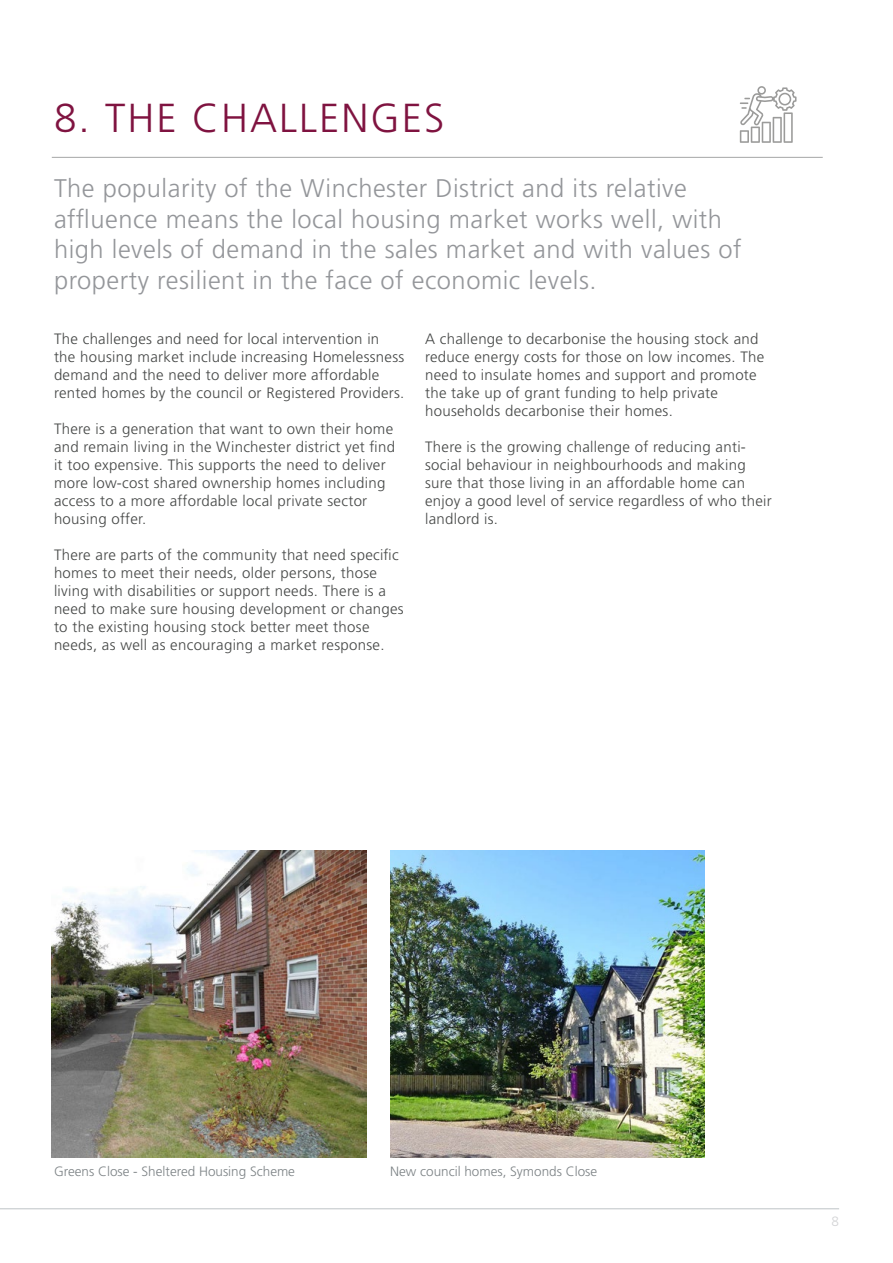
<style>
.page{position:relative;width:893px;height:1263px;background:#fff}
.page>*{position:absolute;margin:0;border:0;box-sizing:border-box;transform-origin:0 0}
.t1{font:300 40.5px "Frutiger LT Pro";letter-spacing:.05em;color:#7f1340}
.t2{font:300 25.5px/30.6px "Frutiger LT Pro";letter-spacing:.02em;color:#94969a}
.t3{font:300 15px/18px "Frutiger LT Pro";letter-spacing:.02em;color:#464847}
.t4{font:300 13.5px "Frutiger LT Pro";color:#7d8386}
.t5{font:300 13.5px "Frutiger LT Pro";color:#d2d3d5}
</style>
<div class="page">
<hr style="left:0;top:1208px;width:839px;height:1px;background:#bec3c6">
<img style="left:52px;top:851px;width:315px;height:306px">
<hr style="left:52px;top:157px;width:771px;height:1px;background:#464847">
<svg style="left:740px;top:86px;width:56px;height:57px"></svg>
<img style="left:391px;top:851px;width:314px;height:307px">
<h1 class="t1" style="left:54px;top:95px;width:392px">8. THE CHALLENGES</h1>
<h2 class="t2" style="left:54px;top:173px;width:689px">The popularity of the Winchester District and its relative affluence means the local housing market works well, with high levels of demand in the sales market and with values of property resilient in the face of economic levels.</h2>
<p class="t3" style="left:54px;top:330px;width:352px">The challenges and need for local intervention in the housing market include increasing Homelessness demand and the need to deliver more affordable rented homes by the council or Registered Providers.</p>
<p class="t3" style="left:54px;top:420px;width:343px">There is a generation that want to own their home and remain living in the Winchester district yet find it too expensive. This supports the need to deliver more low-cost shared ownership homes including access to a more affordable local private sector housing offer.</p>
<p class="t3" style="left:54px;top:546px;width:351px">There are parts of the community that need specific homes to meet their needs, older persons, those living with disabilities or support needs. There is a need to make sure housing development or changes to the existing housing stock better meet those needs, as well as encouraging a market response.</p>
<p class="t3" style="left:425px;top:330px;width:341px">A challenge to decarbonise the housing stock and reduce energy costs for those on low incomes. The need to insulate homes and support and promote the take up of grant funding to help private households decarbonise their homes.</p>
<p class="t3" style="left:425px;top:438px;width:348px">There is the growing challenge of reducing anti&shy;social behaviour in neighbourhoods and making sure that those living in an affordable home can enjoy a good level of service regardless of who their landlord is.</p>
<p class="t4" style="left:54px;top:1164px;width:243px">Greens Close - Sheltered Housing Scheme</p>
<p class="t4" style="left:390px;top:1163px;width:209px">New council homes, Symonds Close</p>
<p class="t5" style="left:832px;top:1214px;width:9px">8</p>
</div>
